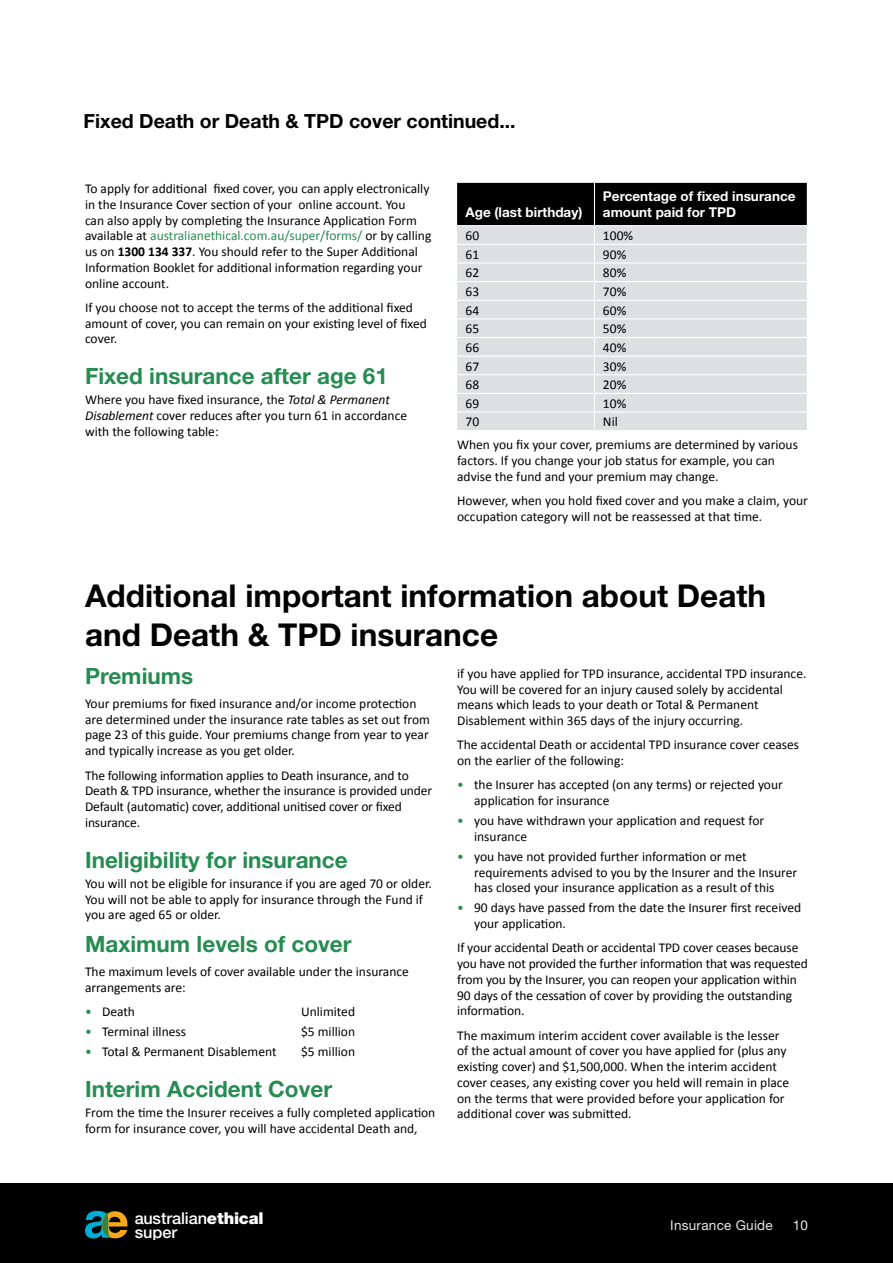
<style>
.page{position:relative;width:893px;height:1263px;background:#fff}
.page>*{position:absolute;margin:0;border:0;box-sizing:border-box;transform-origin:0 0}
.t1{font:700 31.5px/39px "Helvetica Neue LT Std";color:#000101}
.t2{font:700 22.5px "Helvetica Neue LT Std";color:#268c52}
.t3{font:700 19.5px "Helvetica Neue LT Std";color:#000101}
.t4{font:500 16.35px/14px "Helvetica Neue";color:#fff}
.t5{font:13.5px/15.8px "Calibri";color:#000}
.t6{font:700 13.5px/16.2px "Helvetica Neue LT Std";color:#fff}
.t7{font:13.5px "Helvetica Neue LT Std";letter-spacing:.02em;color:#e6e7e8}
.s1{color:#268c52}
.s2{font-weight:700}
.s3{font-style:italic}
.s4{font-family:"Helvetica Neue LT Com";font-weight:900}
</style>
<div class="page">
<div style="left:0;top:1183px;width:893px;height:80px;background:#000"></div>
<svg style="left:85px;top:1211px;width:42px;height:27px"></svg>
<svg style="left:457px;top:183px;width:351px;height:247px;background:#b9babb"></svg>
<h3 class="t3" style="left:84px;top:109px;width:433px">Fixed Death or Death &amp; TPD cover continued...</h3>
<p class="t5" style="left:85px;top:181px;width:348px">To apply for additional fixed cover, you can apply electronically in the Insurance Cover section of your online account. You<br>can also apply by completing the Insurance Application Form available at <span class="s1">australianethical.com.au/super/forms/</span> or by calling us on <span class="s2">1300 134 337</span>. You should refer to the Super Additional Information Booklet for additional information regarding your online account.</p>
<p class="t5" style="left:85px;top:300px;width:343px">If you choose not to accept the terms of the additional fixed amount of cover, you can remain on your existing level of fixed cover.</p>
<h2 class="t2" style="left:85px;top:362px;width:304px">Fixed insurance after age 61</h2>
<p class="t5" style="left:85px;top:392px;width:324px">Where you have fixed insurance, the <span class="s3">Total &amp; Permanent<br>Disablement</span> cover reduces after you turn 61 in accordance with the following table:</p>
<p class="t6" style="left:466px;top:204px;width:118px">Age (last birthday)</p>
<p class="t6" style="left:603px;top:188px;width:194px">Percentage of fixed insurance amount paid for TPD</p>
<p class="t5" style="left:466px;top:228px;width:15px">60</p>
<p class="t5" style="left:603px;top:228px;width:32px">100%</p>
<p class="t5" style="left:466px;top:246px;width:15px">61</p>
<p class="t5" style="left:603px;top:246px;width:25px">90%</p>
<p class="t5" style="left:466px;top:265px;width:15px">62</p>
<p class="t5" style="left:603px;top:265px;width:25px">80%</p>
<p class="t5" style="left:466px;top:284px;width:15px">63</p>
<p class="t5" style="left:603px;top:284px;width:25px">70%</p>
<p class="t5" style="left:466px;top:302px;width:15px">64</p>
<p class="t5" style="left:603px;top:302px;width:25px">60%</p>
<p class="t5" style="left:466px;top:321px;width:15px">65</p>
<p class="t5" style="left:603px;top:321px;width:25px">50%</p>
<p class="t5" style="left:466px;top:340px;width:15px">66</p>
<p class="t5" style="left:603px;top:340px;width:25px">40%</p>
<p class="t5" style="left:466px;top:358px;width:15px">67</p>
<p class="t5" style="left:603px;top:358px;width:25px">30%</p>
<p class="t5" style="left:466px;top:377px;width:15px">68</p>
<p class="t5" style="left:603px;top:377px;width:25px">20%</p>
<p class="t5" style="left:466px;top:395px;width:15px">69</p>
<p class="t5" style="left:603px;top:395px;width:25px">10%</p>
<p class="t5" style="left:466px;top:414px;width:15px">70</p>
<p class="t5" style="left:457px;top:410px;width:342px;line-height:23.1px;text-indent:146px">Nil<br>When you fix your cover, premiums are determined by various</p>
<p class="t5" style="left:457px;top:453px;width:319px">factors. If you change your job status for example, you can advise the fund and your premium may change.</p>
<p class="t5" style="left:457px;top:493px;width:352px">However, when you hold fixed cover and you make a claim, your occupation category will not be reassessed at that time.</p>
<h1 class="t1" style="left:85px;top:576px;width:683px">Additional important information about Death and Death &amp; TPD insurance</h1>
<h2 class="t2" style="left:85px;top:662px;width:110px">Premiums</h2>
<p class="t5" style="left:85px;top:696px;width:346px">Your premiums for fixed insurance and/or income protection are determined under the insurance rate tables as set out from page 23 of this guide. Your premiums change from year to year and typically increase as you get older.</p>
<p class="t5" style="left:85px;top:767px;width:349px">The following information applies to Death insurance, and to Death &amp; TPD insurance, whether the insurance is provided under Default (automatic) cover, additional unitised cover or fixed insurance.</p>
<h2 class="t2" style="left:85px;top:846px;width:264px">Ineligibility for insurance</h2>
<p class="t5" style="left:85px;top:875px;width:348px">You will not be eligible for insurance if you are aged 70 or older.<br>You will not be able to apply for insurance through the Fund if you are aged 65 or older.</p>
<h2 class="t2" style="left:85px;top:930px;width:268px">Maximum levels of cover</h2>
<p class="t5" style="left:85px;top:964px;width:325px">The maximum levels of cover available under the insurance arrangements are:</p>
<p class="t5" style="left:85px;top:1004px;width:51px"><span class="s1">•</span> Death</p>
<p class="t5" style="left:301px;top:1004px;width:56px">Unlimited</p>
<p class="t5" style="left:85px;top:1024px;width:103px"><span class="s1">•</span> Terminal illness</p>
<p class="t5" style="left:301px;top:1024px;width:56px">$5 million</p>
<p class="t5" style="left:85px;top:1044px;width:193px"><span class="s1">•</span> Total &amp; Permanent Disablement</p>
<p class="t5" style="left:301px;top:1044px;width:56px">$5 million</p>
<h2 class="t2" style="left:85px;top:1075px;width:249px">Interim Accident Cover</h2>
<p class="t5" style="left:85px;top:1105px;width:352px">From the time the Insurer receives a fully completed application form for insurance cover, you will have accidental Death and,</p>
<p class="t5" style="left:457px;top:665px;width:351px">if you have applied for TPD insurance, accidental TPD insurance.<br>You will be covered for an injury caused solely by accidental means which leads to your death or Total &amp; Permanent Disablement within 365 days of the injury occurring.</p>
<p class="t5" style="left:457px;top:737px;width:344px">The accidental Death or accidental TPD insurance cover ceases on the earlier of the following:</p>
<p class="t5" style="left:474px;top:777px;width:310px;text-indent:-17px"><span class="s1">•</span> the Insurer has accepted (on any terms) or rejected your application for insurance</p>
<p class="t5" style="left:474px;top:813px;width:292px;text-indent:-17px"><span class="s1">•</span> you have withdrawn your application and request for insurance</p>
<p class="t5" style="left:474px;top:848px;width:325px;text-indent:-17px"><span class="s1">•</span> you have not provided further information or met requirements advised to you by the Insurer and the Insurer has closed your insurance application as a result of this</p>
<p class="t5" style="left:474px;top:900px;width:329px;text-indent:-17px"><span class="s1">•</span> 90 days have passed from the date the Insurer first received your application.</p>
<p class="t5" style="left:457px;top:940px;width:352px">If your accidental Death or accidental TPD cover ceases because you have not provided the further information that was requested from you by the Insurer, you can reopen your application within 90 days of the cessation of cover by providing the outstanding information.</p>
<p class="t5" style="left:457px;top:1027px;width:334px">The maximum interim accident cover available is the lesser of the actual amount of cover you have applied for (plus any existing cover) and $1,500,000. When the interim accident cover ceases, any existing cover you held will remain in place on the terms that were provided before your application for additional cover was submitted.</p>
<p class="t4" style="left:135px;top:1209px;width:130px">australian<span class="s4">ethical </span>super</p>
<p class="t7" style="left:670px;top:1217px;width:104px">Insurance Guide</p>
<p class="t7" style="left:793px;top:1217px;width:17px">10</p>
</div>
